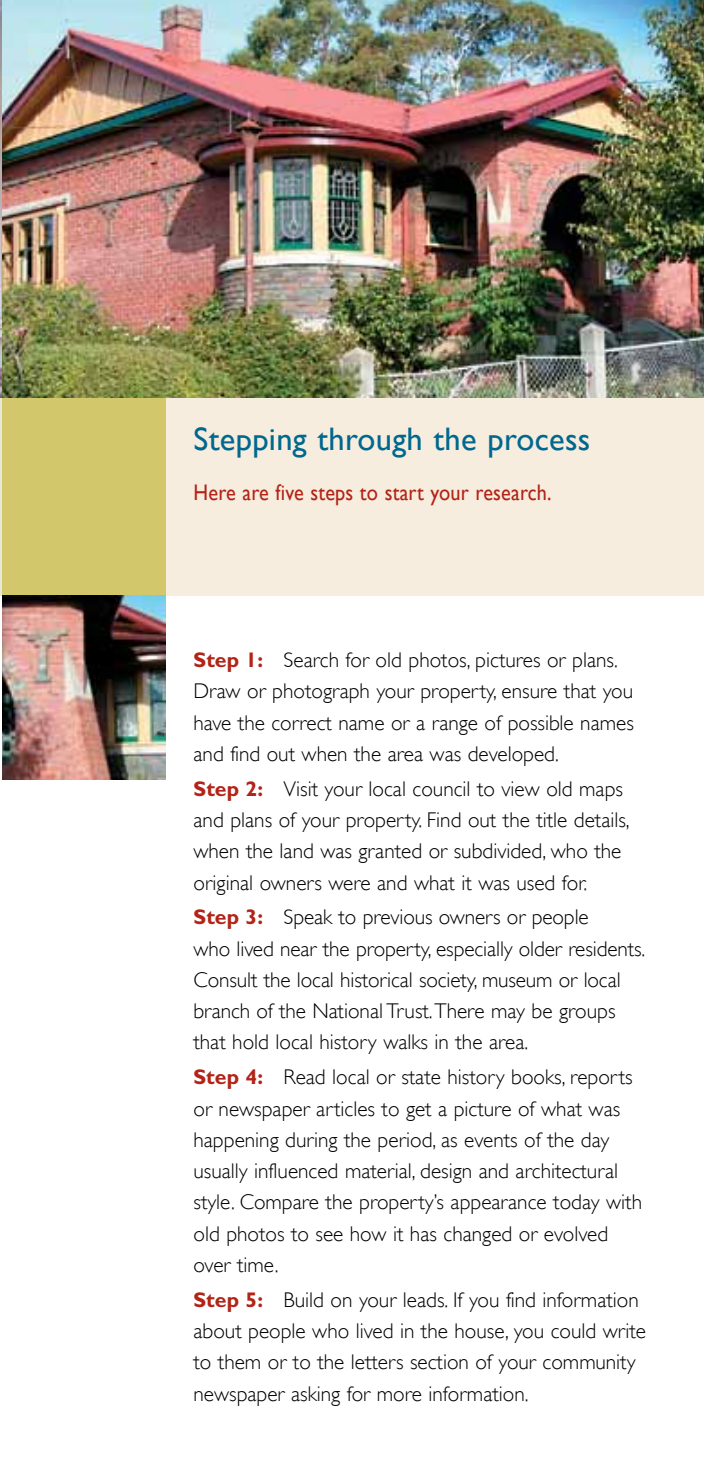
<style>
.page{position:relative;width:704px;height:1482px;background:#fff}
.page>*{position:absolute;margin:0;border:0;box-sizing:border-box;transform-origin:0 0}
.t1{font:32.5px "Gill Sans";letter-spacing:.01em;color:#00678f}
.t2{font:22.5px "Gill Sans";letter-spacing:.01em;color:#b32317;scale:.9 1}
.t3{font:300 21.25px/31.2px "Gill Sans";color:#000}
.s1{font-family:"Gill Sans Std";font-weight:700;color:#b32317}
</style>
<div class="page">
<hr style="left:0;top:397px;width:2px;height:198px;background:#e9e7da">
<div style="left:165px;top:397px;width:539px;height:198px;background:#f6edde"></div>
<div style="left:2px;top:397px;width:163px;height:198px;background:#d3c76b"></div>
<img style="left:2px;top:0;width:702px;height:397px">
<img style="left:2px;top:595px;width:163px;height:185px">
<h1 class="t1" style="left:193px;top:420px;width:398px">Stepping through the process</h1>
<p class="t2" style="left:193px;top:478px;width:399px">Here are five steps to start your research.</p>
<p class="t3" style="left:193px;top:644px;width:442px"><span class="s1">Step 1:</span> Search for old photos, pictures or plans.<br>Draw or photograph your property, ensure that you have the correct name or a range of possible names and find out when the area was developed.</p>
<p class="t3" style="left:193px;top:772px;width:438px"><span class="s1">Step 2:</span> Visit your local council to view old maps and plans of your property. Find out the title details, when the land was granted or subdivided, who the original owners were and what it was used for.</p>
<p class="t3" style="left:193px;top:901px;width:453px"><span class="s1">Step 3:</span> Speak to previous owners or people<br>who lived near the property, especially older residents.<br>Consult the local historical society, museum or local branch of the National Trust. There may be groups that hold local history walks in the area.</p>
<p class="t3" style="left:193px;top:1061px;width:450px"><span class="s1">Step 4:</span> Read local or state history books, reports or newspaper articles to get a picture of what was happening during the period, as events of the day usually influenced material, design and architectural style. Compare the property’s appearance today with old photos to see how it has changed or evolved over time.</p>
<p class="t3" style="left:193px;top:1283px;width:454px"><span class="s1">Step 5:</span> Build on your leads. If you find information about people who lived in the house, you could write to them or to the letters section of your community newspaper asking for more information.</p>
</div>
